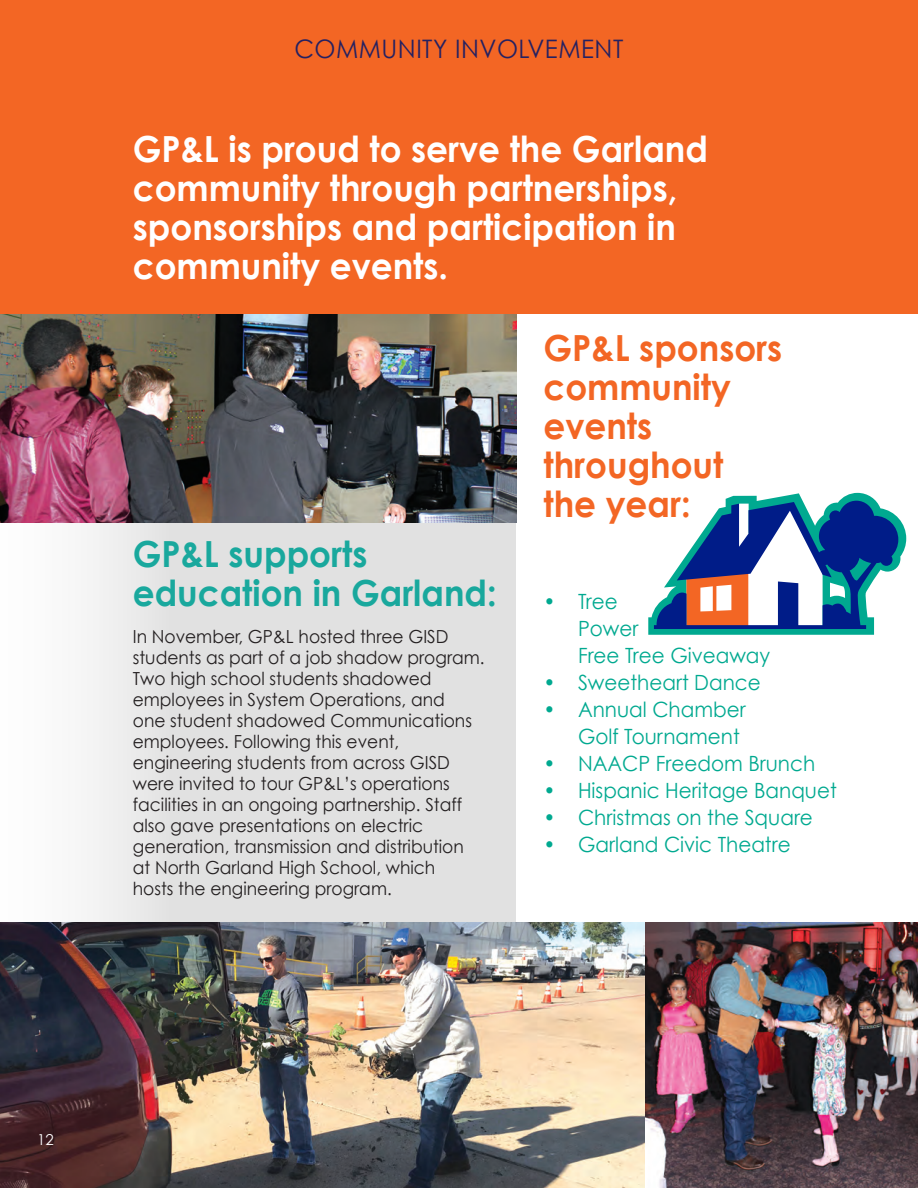
<style>
.page{position:relative;width:918px;height:1188px;background:#fff}
.page>*{position:absolute;margin:0;border:0;box-sizing:border-box;transform-origin:0 0}
.t1{font:700 36px/39px "Century Gothic";color:#fff;scale:.95 1}
.t2{font:700 36px/39px "Century Gothic";color:#f36624;scale:.95 1}
.t3{font:700 36px "Century Gothic";color:#19a89d;scale:.95 1}
.t4{font:25.5px "Century Gothic";letter-spacing:.02em;color:#252161;scale:.95 1}
.t5{font:21px "Century Gothic";color:#00a990;scale:.95 1}
.t6{font:18px/21px "Century Gothic";color:#231f20;scale:.95 1}
.t7{font:15px "Century Gothic";color:#fff}
</style>
<div class="page">
<div style="left:0;top:517px;width:516px;height:474px;background:linear-gradient(to right,#f4f4f4,#dadada)"></div>
<img style="left:0;top:922px;width:918px;height:266px">
<img style="left:0;top:313px;width:516px;height:210px">
<div style="left:0;top:0;width:918px;height:313px;background:#f36624"></div>
<svg style="left:648px;top:493px;width:258px;height:142px"></svg>
<p class="t4" style="left:294px;top:33px;width:348px">COMMUNITY INVOLVEMENT</p>
<p class="t1" style="left:133px;top:128px;width:607px">GP&amp;L is proud to serve the Garland community through partnerships,</p>
<p class="t1" style="left:133px;top:206px;width:573px">sponsorships and participation in</p>
<p class="t1" style="left:133px;top:245px;width:333px">community events.</p>
<p class="t3" style="left:133px;top:531px;width:248px">GP&amp;L supports</p>
<p class="t3" style="left:133px;top:570px;width:385px">education in Garland:</p>
<p class="t6" style="left:133px;top:626px;width:334px">In November, GP&amp;L hosted three GISD</p>
<p class="t6" style="left:133px;top:647px;width:372px">students as part of a job shadow program.<br>Two high school students shadowed</p>
<p class="t6" style="left:133px;top:689px;width:330px">employees in System Operations, and</p>
<p class="t6" style="left:133px;top:710px;width:359px">one student shadowed Communications</p>
<p class="t6" style="left:133px;top:731px;width:282px">employees. Following this event,</p>
<p class="t6" style="left:133px;top:752px;width:335px">engineering students from across GISD</p>
<p class="t6" style="left:133px;top:773px;width:335px">were invited to tour GP&amp;L’s operations</p>
<p class="t6" style="left:133px;top:794px;width:348px">facilities in an ongoing partnership. Staff</p>
<p class="t6" style="left:133px;top:815px;width:307px">also gave presentations on electric</p>
<p class="t6" style="left:133px;top:836px;width:350px">generation, transmission and distribution</p>
<p class="t6" style="left:133px;top:857px;width:320px">at North Garland High School, which</p>
<p class="t6" style="left:133px;top:878px;width:274px">hosts the engineering program.</p>
<p class="t2" style="left:544px;top:327px;width:253px">GP&amp;L sponsors community events</p>
<p class="t2" style="left:544px;top:444px;width:191px">throughout</p>
<p class="t2" style="left:544px;top:483px;width:156px">the year:</p>
<p class="t5" style="left:544px;top:588px;width:80px">• Tree</p>
<p class="t5" style="left:578px;top:615px;width:65px">Power</p>
<p class="t5" style="left:578px;top:642px;width:204px">Free Tree Giveaway</p>
<p class="t5" style="left:544px;top:669px;width:230px">• Sweetheart Dance</p>
<p class="t5" style="left:544px;top:696px;width:214px">• Annual Chamber</p>
<p class="t5" style="left:578px;top:723px;width:172px">Golf Tournament</p>
<p class="t5" style="left:544px;top:750px;width:287px">• NAACP Freedom Brunch</p>
<p class="t5" style="left:544px;top:777px;width:310px">• Hispanic Heritage Banquet</p>
<p class="t5" style="left:544px;top:804px;width:285px">• Christmas on the Square</p>
<p class="t5" style="left:544px;top:831px;width:262px">• Garland Civic Theatre</p>
<p class="t7" style="left:37px;top:1131px;width:18px">12</p>
</div>
